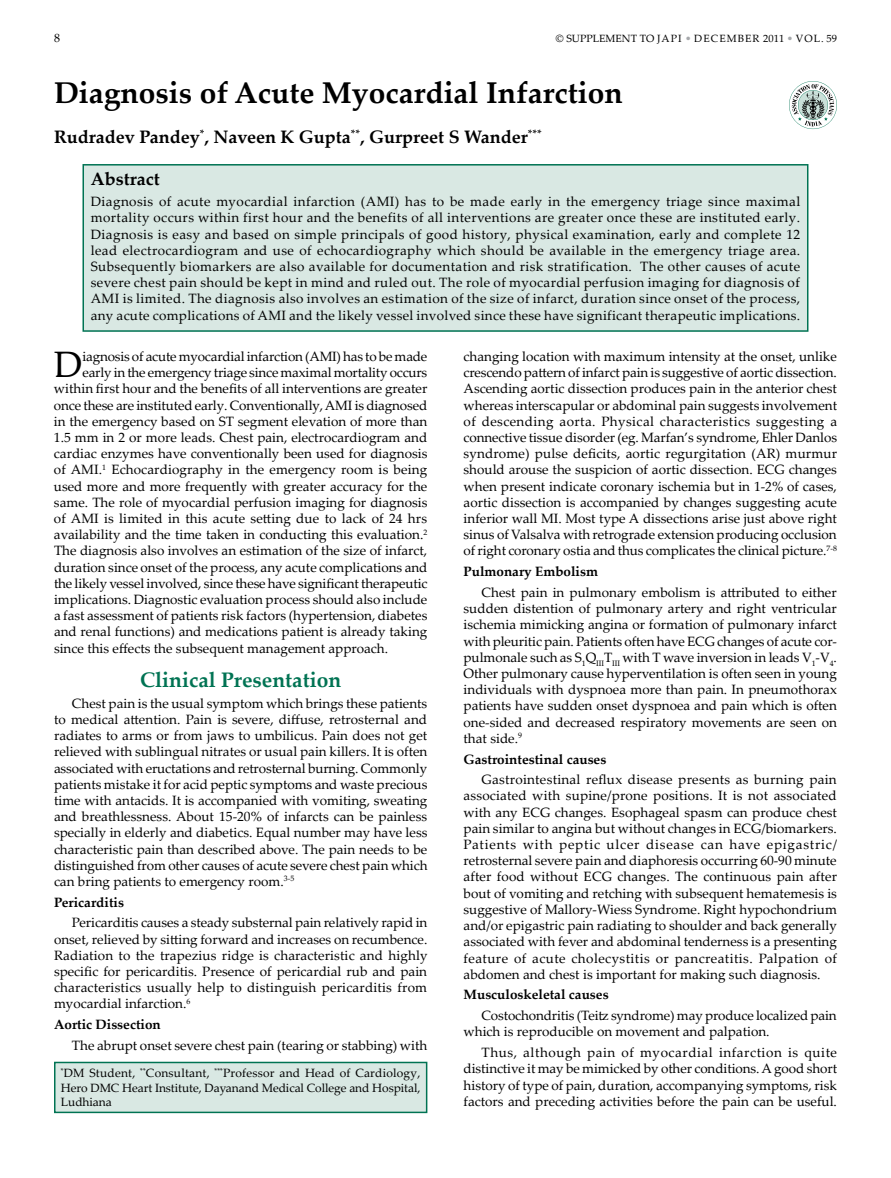
<style>
.page{position:relative;width:891px;height:1178px;background:#fff}
.page>*{position:absolute;margin:0;border:0;box-sizing:border-box;transform-origin:0 0}
.t1{font:36.75px "Palatino Linotype";color:#000}
.t2{font:700 30px "Palatino Linotype";color:#000}
.t3{font:700 21px "Palatino Linotype";color:#007353}
.t4{font:700 18px "Palatino Linotype";color:#000}
.t5{font:13.5px/16.2px "Palatino Linotype";color:#000;text-align:justify}
.t6{font:700 13.5px "Palatino Linotype";color:#000}
.t7{font:12px/14.4px "Palatino Linotype";letter-spacing:-.005em;color:#000;text-align:justify}
.t8{font:10.5px "Palatino Linotype";color:#000}
.s1{color:#a7a9ac}
</style>
<div class="page">
<div style="left:55px;top:1062px;width:372px;height:50px;background:#d9e8e3"></div>
<div style="left:54px;top:1061px;width:373px;height:51px;border:2px solid #007353"></div>
<svg style="left:789px;top:81px;width:48px;height:48px"></svg>
<div style="left:83px;top:165px;width:725px;height:166px;background:#d9e8e3"></div>
<div style="left:83px;top:164px;width:725px;height:168px;border:2px solid #007353"></div>
<p class="t7" style="left:54px;top:30px;width:7px">8</p>
<p class="t8" style="left:556px;top:31px;width:283px">© SUPPLEMENT TO JAPI <span class="s1">•</span> de cembe r 2011 <span class="s1">•</span> VOL. 59</p>
<h2 class="t2" style="left:54px;top:71px;width:570px">Diagnosis of Acute Myocardial Infarction</h2>
<h3 class="t4" style="left:54px;top:124px;width:489px">Rudradev Pandey<sup>*</sup>, Naveen K Gupta<sup>**</sup>, Gurpreet S Wander<sup>***</sup></h3>
<h3 class="t4" style="left:91px;top:166px;width:70px">Abstract</h3>
<p class="t5" style="left:91px;top:193px;width:711px">Diagnosis of acute myocardial infarction (AMI) has to be made early in the emergency triage since maximal mortality occurs within first hour and the benefits of all interventions are greater once these are instituted early.<br>Diagnosis is easy and based on simple principals of good history, physical examination, early and complete 12 lead electrocardiogram and use of echocardiography which should be available in the emergency triage area.<br>Subsequently biomarkers are also available for documentation and risk stratification. The other causes of acute severe chest pain should be kept in mind and ruled out. The role of myocardial perfusion imaging for diagnosis of AMI is limited. The diagnosis also involves an estimation of the size of infarct, duration since onset of the process, any acute complications of AMI and the likely vessel involved since these have significant therapeutic implications.</p>
<h1 class="t1" style="left:54px;top:338px;width:28px">D</h1>
<p class="t5" style="left:82px;top:347px;width:347px">iagnosis of acute myocardial infarction (AMI) has to be made</p>
<p class="t5" style="left:82px;top:364px;width:346px">early in the emergency triage since maximal mortality occurs</p>
<p class="t5" style="left:54px;top:380px;width:375px">within first hour and the benefits of all interventions are greater</p>
<p class="t5" style="left:54px;top:396px;width:375px">once these are instituted early. Conventionally, AMI is diagnosed</p>
<p class="t5" style="left:54px;top:412px;width:375px">in the emergency based on ST segment elevation of more than</p>
<p class="t5" style="left:54px;top:428px;width:375px">1.5 mm in 2 or more leads. Chest pain, electrocardiogram and</p>
<p class="t5" style="left:54px;top:445px;width:375px">cardiac enzymes have conventionally been used for diagnosis</p>
<p class="t5" style="left:54px;top:461px;width:375px">of AMI.<sup>1</sup> Echocardiography in the emergency room is being</p>
<p class="t5" style="left:54px;top:477px;width:375px">used more and more frequently with greater accuracy for the</p>
<p class="t5" style="left:54px;top:493px;width:375px">same. The role of myocardial perfusion imaging for diagnosis</p>
<p class="t5" style="left:54px;top:509px;width:375px">of AMI is limited in this acute setting due to lack of 24 hrs</p>
<p class="t5" style="left:54px;top:526px;width:375px">availability and the time taken in conducting this evaluation.<sup>2</sup></p>
<p class="t5" style="left:54px;top:542px;width:375px">The diagnosis also involves an estimation of the size of infarct,</p>
<p class="t5" style="left:54px;top:558px;width:375px">duration since onset of the process, any acute complications and</p>
<p class="t5" style="left:54px;top:574px;width:375px">the likely vessel involved, since these have significant therapeutic</p>
<p class="t5" style="left:54px;top:590px;width:375px">implications. Diagnostic evaluation process should also include</p>
<p class="t5" style="left:54px;top:607px;width:375px">a fast assessment of patients risk factors (hypertension, diabetes</p>
<p class="t5" style="left:54px;top:623px;width:375px">and renal functions) and medications patient is already taking</p>
<p class="t5" style="left:54px;top:639px;width:336px">since this effects the subsequent management approach.</p>
<h3 class="t3" style="left:140px;top:664px;width:203px">Clinical Presentation</h3>
<p class="t5" style="left:54px;top:694px;width:375px;text-indent:18px">Chest pain is the usual symptom which brings these patients to medical attention. Pain is severe, diffuse, retrosternal and radiates to arms or from jaws to umbilicus. Pain does not get relieved with sublingual nitrates or usual pain killers. It is often associated with eructations and retrosternal burning. Commonly patients mistake it for acid peptic symptoms and waste precious time with antacids. It is accompanied with vomiting, sweating and breathlessness. About 15-20% of infarcts can be painless specially in elderly and diabetics. Equal number may have less characteristic pain than described above. The pain needs to be distinguished from other causes of acute severe chest pain which can bring patients to emergency room.<sup>3-5</sup></p>
<p class="t6" style="left:54px;top:892px;width:72px">Pericarditis</p>
<p class="t5" style="left:54px;top:914px;width:375px;text-indent:18px">Pericarditis causes a steady substernal pain relatively rapid in onset, relieved by sitting forward and increases on recumbence.<br>Radiation to the trapezius ridge is characteristic and highly specific for pericarditis. Presence of pericardial rub and pain characteristics usually help to distinguish pericarditis from myocardial infarction.<sup>6</sup></p>
<p class="t6" style="left:54px;top:1014px;width:108px">Aortic Dissection</p>
<p class="t5" style="left:72px;top:1036px;width:357px">The abrupt onset severe chest pain (tearing or stabbing) with</p>
<p class="t7" style="left:61px;top:1065px;width:361px"><sup>*</sup>DM Student, <sup>**</sup>Consultant, <sup>***</sup>Professor and Head of Cardiology, Hero DMC Heart Institute, Dayanand Medical College and Hospital, Ludhiana</p>
<p class="t5" style="left:464px;top:347px;width:375px">changing location with maximum intensity at the onset, unlike crescendo pattern of infarct pain is suggestive of aortic dissection.<br>Ascending aortic dissection produces pain in the anterior chest whereas interscapular or abdominal pain suggests involvement of descending aorta. Physical characteristics suggesting a connective tissue disorder (eg. Marfan’s syndrome, Ehler Danlos syndrome) pulse deficits, aortic regurgitation (AR) murmur should arouse the suspicion of aortic dissection. ECG changes when present indicate coronary ischemia but in 1-2% of cases, aortic dissection is accompanied by changes suggesting acute inferior wall MI. Most type A dissections arise just above right sinus of Valsalva with retrograde extension producing occlusion of right coronary ostia and thus complicates the clinical picture.<sup>7-8</sup></p>
<p class="t6" style="left:464px;top:562px;width:136px">Pulmonary Embolism</p>
<p class="t5" style="left:464px;top:583px;width:375px;text-indent:18px">Chest pain in pulmonary embolism is attributed to either sudden distention of pulmonary artery and right ventricular ischemia mimicking angina or formation of pulmonary infarct with pleuritic pain. Patients often have ECG changes of acute cor&shy;pulmonale such as S<sub>1</sub>Q<sub>III</sub>T<sub>III</sub> with T wave inversion in leads V<sub>1</sub>-V<sub>4</sub>.<br>Other pulmonary cause hyperventilation is often seen in young individuals with dyspnoea more than pain. In pneumothorax patients have sudden onset dyspnoea and pain which is often one-sided and decreased respiratory movements are seen on that side.<sup>9</sup></p>
<p class="t6" style="left:464px;top:749px;width:144px">Gastrointestinal causes</p>
<p class="t5" style="left:464px;top:770px;width:375px;text-indent:18px">Gastrointestinal reflux disease presents as burning pain associated with supine/prone positions. It is not associated with any ECG changes. Esophageal spasm can produce chest pain similar to angina but without changes in ECG/biomarkers.<br>Patients with peptic ulcer disease can have epigastric/ retrosternal severe pain and diaphoresis occurring 60-90 minute after food without ECG changes. The continuous pain after bout of vomiting and retching with subsequent hematemesis is suggestive of Mallory-Wiess Syndrome. Right hypochondrium and/or epigastric pain radiating to shoulder and back generally associated with fever and abdominal tenderness is a presenting feature of acute cholecystitis or pancreatitis. Palpation of abdomen and chest is important for making such diagnosis.</p>
<p class="t6" style="left:464px;top:985px;width:147px">Musculoskeletal causes</p>
<p class="t5" style="left:464px;top:1006px;width:375px;text-indent:18px">Costochondritis (Teitz syndrome) may produce localized pain which is reproducible on movement and palpation.</p>
<p class="t5" style="left:464px;top:1043px;width:375px;text-indent:18px">Thus, although pain of myocardial infarction is quite distinctive it may be mimicked by other conditions. A good short history of type of pain, duration, accompanying symptoms, risk factors and preceding activities before the pain can be useful.</p>
</div>
